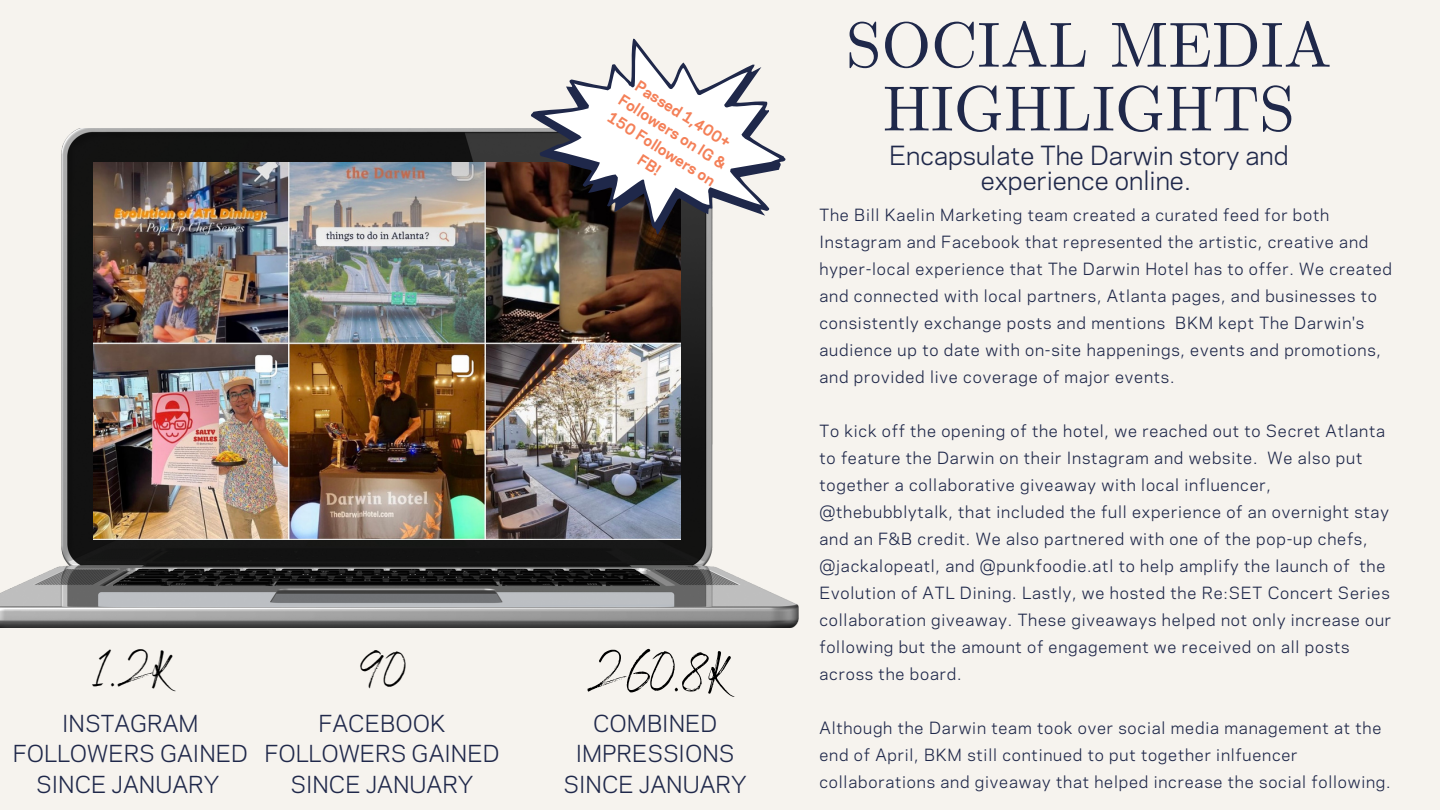
<style>
.page{position:relative;width:1440px;height:810px;background:#f6f3ee}
.page>*{position:absolute;margin:0;border:0;box-sizing:border-box;transform-origin:0 0}
.t1{font:64px "CMU Serif";color:#1f284a}
.t2{font:56px "Benedict";color:#000}
.t3{font:50px "Benedict";color:#000}
.t4{font:24.8px/24.8px "Galaxie Polaris";color:#1f284a;text-align:center}
.t5{font:22px "Galaxie Polaris";color:#1f284a}
.t6{font:15.8px/27px "Galaxie Polaris";letter-spacing:.05em;color:#1f284a}
.t7{font:700 14.6px/20.3px "Galaxie Polaris";color:#f48058;text-align:center}
</style>
<div class="page">
<img style="left:0;top:128px;width:799px;height:500px">
<img style="left:94px;top:162px;width:586px;height:377px">
<img style="left:512px;top:128px;width:287px;height:128px">
<svg style="left:528px;top:38px;width:267px;height:206px"></svg>
<p class="t7" style="left:636px;top:71px;width:126px;rotate:32deg">Passed 1,400+<br>Fol owers on IG &amp;<br>150 Fol owers on<br>FB!</p>
<p class="t3" style="left:93px;top:640px;width:79px">1.2K</p>
<p class="t5" style="left:62px;top:704px;width:138px">INSTAGRAM</p>
<p class="t5" style="left:13px;top:735px;width:237px">FOLLOWERS GAINED</p>
<p class="t5" style="left:36px;top:766px;width:185px">SINCE JANUARY</p>
<p class="t3" style="left:361px;top:640px;width:46px">90</p>
<p class="t5" style="left:319px;top:704px;width:128px">FACEBOOK</p>
<p class="t5" style="left:265px;top:735px;width:237px">FOLLOWERS GAINED</p>
<p class="t5" style="left:290px;top:766px;width:185px">SINCE JANUARY</p>
<p class="t2" style="left:587px;top:639px;width:142px">260.8K</p>
<p class="t5" style="left:593px;top:704px;width:126px">COMBINED</p>
<p class="t5" style="left:576px;top:735px;width:160px">IMPRESSIONS</p>
<p class="t5" style="left:564px;top:766px;width:185px">SINCE JANUARY</p>
<p class="t1" style="left:846px;top:7px;width:487px">SOCIAL MEDIA</p>
<p class="t1" style="left:883px;top:71px;width:414px">HIGHLIGHTS</p>
<p class="t4" style="left:889px;top:140px;width:401px">Encapsulate The Darwin story and experience online.</p>
<p class="t6" style="left:820px;top:200px;width:574px">The Bill Kaelin Marketing team created a curated feed for both Instagram and Facebook that represented the artistic, creative and hyper-local experience that The Darwin Hotel has to offer. We created and connected with local partners, Atlanta pages, and businesses to consistently exchange posts and mentions BKM kept The Darwin's audience up to date with on-site happenings, events and promotions, and provided live coverage of major events.</p>
<p class="t6" style="left:820px;top:416px;width:573px">To kick off the opening of the hotel, we reached out to Secret Atlanta to feature the Darwin on their Instagram and website. We also put together a collaborative giveaway with local influencer, @thebubblytalk, that included the full experience of an overnight stay and an F&amp;B credit. We also partnered with one of the pop-up chefs, @jackalopeatl, and @punkfoodie.atl to help amplify the launch of the Evolution of ATL Dining. Lastly, we hosted the Re:SET Concert Series collaboration giveaway. These giveaways helped not only increase our following but the amount of engagement we received on all posts across the board.</p>
<p class="t6" style="left:820px;top:713px;width:573px">Although the Darwin team took over social media management at the end of April, BKM still continued to put together inlfuencer collaborations and giveaway that helped increase the social following.</p>
</div>
